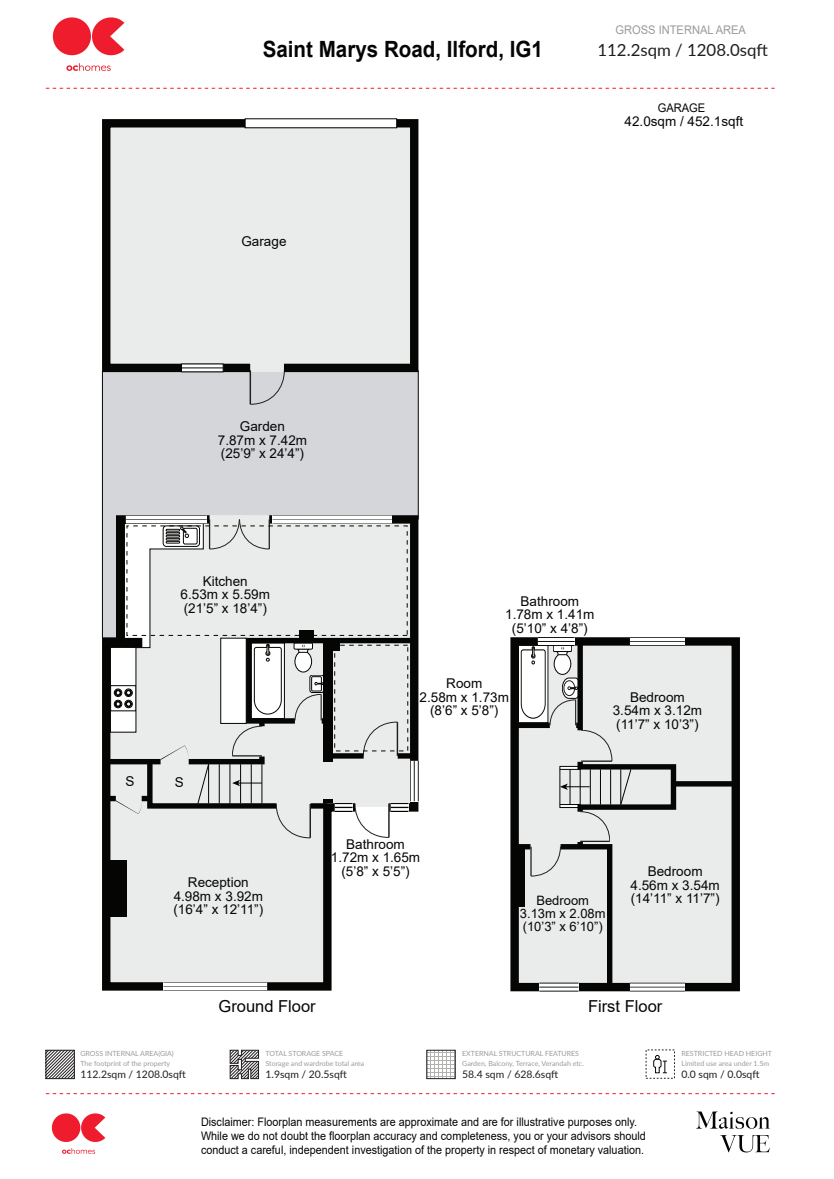
<style>
.page{position:relative;width:834px;height:1179px;background:#fff}
.page>*{position:absolute;margin:0;border:0;box-sizing:border-box;transform-origin:0 0}
.t1{font:700 22.35px "Arial";color:#050504;scale:.92 1}
.t2{font:16.8px "Lato";color:#211e1e}
.t3{font:16.5px "Arial";color:#050504}
.t4{font:13.5px/13.5px "Arial";color:#050504;text-align:center}
.t5{font:12.9px/12.9px "Arial";color:#050504}
.t6{font:11.85px "Arial";color:#9b9b9b;scale:.94 1}
.t7{font:11.85px "Arial";color:#050504;scale:.94 1}
.t8{font:11.7px/14.1px "Arial";color:#050504;scale:.92 1}
.t9{font:10.35px "Lato";color:#211e1e}
.t10{font:7.05px "Lato";color:#9b9b9b}
</style>
<div class="page">
<img style="left:696px;top:1111px;width:74px;height:42px">
<svg style="left:46px;top:1093px;width:728px;height:1px"></svg>
<svg style="left:46px;top:88px;width:728px;height:1px"></svg>
<svg style="left:48px;top:1052px;width:24px;height:25px"></svg>
<div style="left:46px;top:1050px;width:28px;height:29px;border:1px solid #211e1e"></div>
<svg style="left:429px;top:1052px;width:24px;height:25px"></svg>
<div style="left:427px;top:1050px;width:28px;height:29px;border:1px solid #211e1e"></div>
<svg style="left:653px;top:1055px;width:14px;height:18px"></svg>
<svg style="left:230px;top:1050px;width:29px;height:29px"></svg>
<img style="left:51px;top:1113px;width:55px;height:41px">
<img style="left:52px;top:17px;width:73px;height:54px">
<div style="left:514px;top:641px;width:221px;height:346px;background:#eaeceb"></div>
<div style="left:103px;top:376px;width:315px;height:135px;background:#d4d6d9"></div>
<div style="left:673px;top:781px;width:62px;height:6px;background:#050504"></div>
<div style="left:680px;top:637px;width:60px;height:354px;border:8px solid #050504"></div>
<hr style="left:249px;top:370px;width:2px;height:34px;background:#231f20">
<svg style="left:251px;top:376px;width:33px;height:28px"></svg>
<svg style="left:679px;top:984px;width:6px;height:7px"></svg>
<hr style="left:630px;top:991px;width:55px;height:1px;background:#050504">
<hr style="left:630px;top:983px;width:55px;height:1px;background:#050504">
<hr style="left:630px;top:987px;width:55px;height:1px;background:#050504">
<div style="left:630px;top:637px;width:55px;height:8px;background:#fff"></div>
<hr style="left:630px;top:645px;width:55px;height:1px;background:#050504">
<hr style="left:630px;top:637px;width:55px;height:1px;background:#050504">
<hr style="left:630px;top:641px;width:55px;height:1px;background:#050504">
<svg style="left:101px;top:511px;width:318px;height:480px"></svg>
<div style="left:106px;top:861px;width:21px;height:56px;background:#050504"></div>
<svg style="left:510px;top:637px;width:169px;height:355px"></svg>
<div style="left:517px;top:849px;width:7px;height:58px;background:#050504"></div>
<hr style="left:418px;top:370px;width:1px;height:149px;background:#050504">
<hr style="left:102px;top:370px;width:1px;height:268px;background:#050504">
<svg style="left:101px;top:118px;width:318px;height:258px;background:#d4d6d5"></svg>
<div style="left:245px;top:119px;width:152px;height:9px;background:#fff"></div>
<svg style="left:181px;top:364px;width:42px;height:8px"></svg>
<hr style="left:181px;top:368px;width:42px;height:1px;background:#040503">
<h1 class="t1" style="left:263px;top:33px;width:306px">Saint Marys Road, Ilford, IG1</h1>
<p class="t4" style="left:241px;top:234px;width:47px">Garage</p>
<p class="t6" style="left:615px;top:22px;width:140px">GROSS INTERNAL AREA</p>
<p class="t2" style="left:597px;top:38px;width:172px">112.2sqm / 1208.0sqft</p>
<p class="t7" style="left:657px;top:99px;width:52px">GARAGE</p>
<p class="t4" style="left:624px;top:114px;width:120px">42.0sqm / 452.1sqft</p>
<p class="t4" style="left:218px;top:420px;width:91px">Garden<br>7.87m x 7.42m (25’9” x 24’4”)</p>
<p class="t4" style="left:181px;top:574px;width:91px">Kitchen<br>6.53m x 5.59m (21’5” x 18’4”)</p>
<p class="t4" style="left:125px;top:775px;width:11px">S</p>
<p class="t4" style="left:175px;top:776px;width:11px">S</p>
<p class="t4" style="left:173px;top:875px;width:91px">Reception<br>4.98m x 3.92m (16’4” x 12’11”)</p>
<p class="t4" style="left:505px;top:594px;width:91px">Bathroom<br>1.78m x 1.41m (5’10” x 4’8”)</p>
<p class="t4" style="left:419px;top:677px;width:91px">Room<br>2.58m x 1.73m (8’6” x 5’8”)</p>
<p class="t4" style="left:612px;top:690px;width:91px">Bedroom<br>3.54m x 3.12m (11’7” x 10’3”)</p>
<p class="t4" style="left:331px;top:837px;width:91px">Bathroom<br>1.72m x 1.65m (5’8” x 5’5”)</p>
<p class="t4" style="left:630px;top:865px;width:91px">Bedroom<br>4.56m x 3.54m</p>
<p class="t5" style="left:536px;top:894px;width:54px">Bedroom</p>
<p class="t4" style="left:630px;top:892px;width:90px">(14’11” x 11’7”)</p>
<p class="t5" style="left:520px;top:907px;width:87px">3.13m x 2.08m (10’3” x 6’10”)</p>
<p class="t3" style="left:218px;top:995px;width:99px">Ground Floor</p>
<p class="t3" style="left:588px;top:995px;width:76px">First Floor</p>
<p class="t10" style="left:80px;top:1049px;width:95px">GROSS INTERNAL AREA(GIA)</p>
<p class="t9" style="left:80px;top:1066px;width:107px">112.2sqm / 1208.0sqft</p>
<p class="t10" style="left:80px;top:1058px;width:91px">The footprint of the property</p>
<p class="t10" style="left:265px;top:1049px;width:79px">TOTAL STORAGE SPACE</p>
<p class="t9" style="left:265px;top:1066px;width:83px">1.9sqm / 20.5sqft</p>
<p class="t10" style="left:265px;top:1058px;width:100px">Storage and wardrobe total area</p>
<p class="t10" style="left:462px;top:1049px;width:118px">EXTERNAL STRUCTURAL FEATURES</p>
<p class="t9" style="left:462px;top:1066px;width:98px">58.4 sqm / 628.6sqft</p>
<p class="t10" style="left:462px;top:1058px;width:123px">Garden, Balcony, Terrace, Verandah etc.</p>
<p class="t8" style="left:201px;top:1115px;width:485px">Disclaimer: Floorplan measurements are approximate and are for illustrative purposes only.<br>While we do not doubt the floorplan accuracy and completeness, you or your advisors should conduct a careful, independent investigation of the property in respect of monetary valuation.</p>
<p class="t10" style="left:681px;top:1049px;width:92px">RESTRICTED HEAD HEIGHT</p>
<p class="t9" style="left:681px;top:1066px;width:80px">0.0 sqm / 0.0sqft</p>
<p class="t10" style="left:681px;top:1058px;width:89px">Limited use area under 1.5m</p>
</div>
